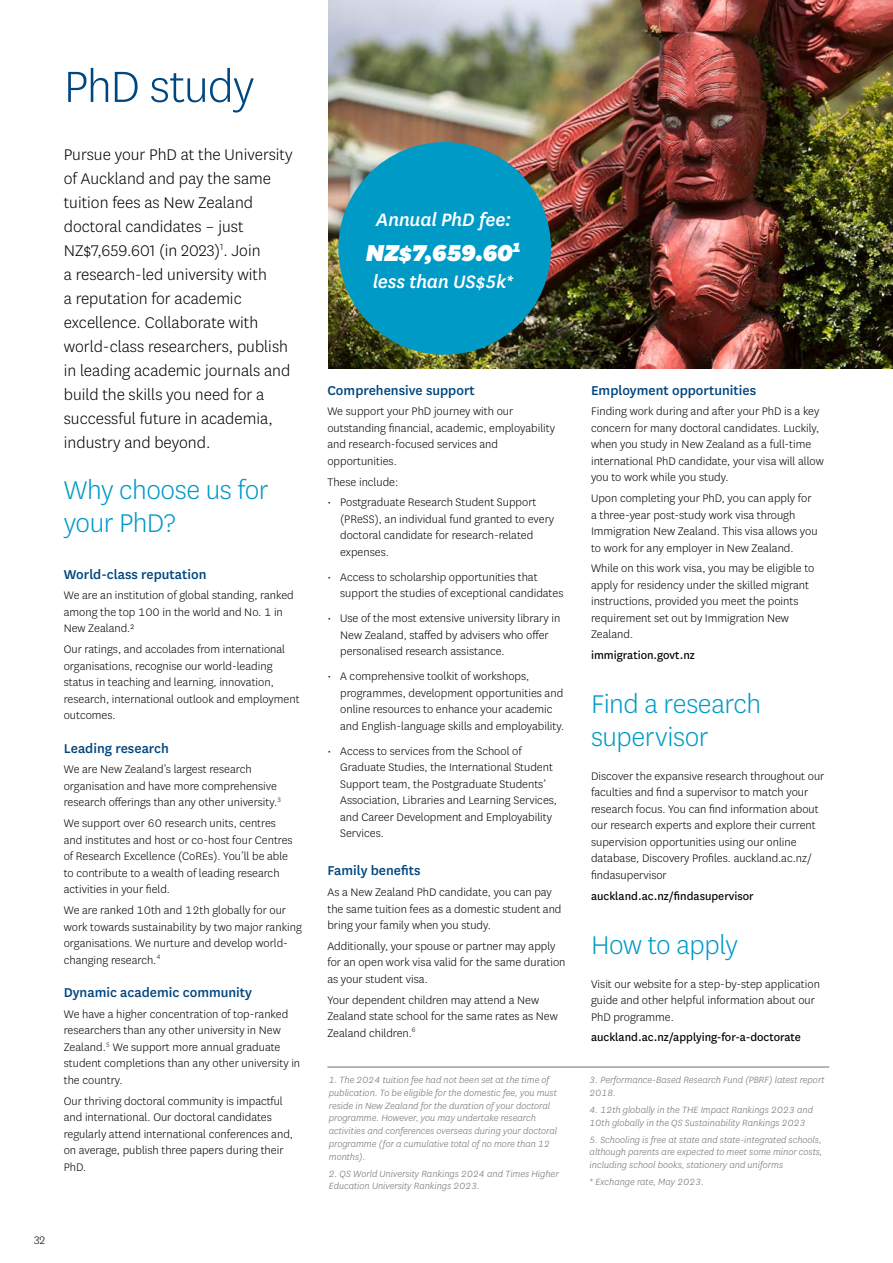
<style>
.page{position:relative;width:893px;height:1263px;background:#fff}
.page>*{position:absolute;margin:0;border:0;box-sizing:border-box;transform-origin:0 0}
.t1{font:300 51px "National";letter-spacing:-.025em;color:#00467f}
.t2{font:300 30px/33px "National";letter-spacing:-.015em;color:#009ac7}
.t3{font:italic 900 27px "National";letter-spacing:-.02em;color:#fff}
.t4{font:italic 500 21px "National";letter-spacing:-.02em;color:#fff}
.t5{font:300 18px/24px "National";color:#000}
.t6{font:500 15px "National";color:#00467f}
.t7{font:300 12.75px/16.5px "National";color:#000}
.t8{font:12.75px "National";color:#000}
.t9{font:italic 300 10.5px/12.8px "National";color:#6d6e71}
</style>
<div class="page">
<img style="left:329px;top:0;width:564px;height:368px">
<div style="left:338px;top:142px;width:213px;height:213px;background:#009ac7;border-radius:50%"></div>
<hr style="left:327px;top:1067px;width:502px;height:1px;background:#6d6e71">
<h1 class="t1" style="left:64px;top:55px;width:192px">PhD study</h1>
<p class="t5" style="left:64px;top:142px;width:230px">Pursue your PhD at the University of Auckland and pay the same tuition fees as New Zealand doctoral candidates – just<br>NZ$7,659.601 (in 2023)<sup>1</sup>. Join<br>a research-led university with<br>a reputation for academic excellence. Collaborate with world-class researchers, publish in leading academic journals and build the skills you need for a successful future in academia, industry and beyond.</p>
<h2 class="t2" style="left:64px;top:473px;width:206px">Why choose us for your PhD?</h2>
<p class="t6" style="left:64px;top:564px;width:144px">World-class reputation</p>
<p class="t7" style="left:64px;top:587px;width:231px">We are an institution of global standing, ranked among the top 100 in the world and No. 1 in<br>New Zealand.²</p>
<p class="t7" style="left:64px;top:641px;width:237px">Our ratings, and accolades from international organisations, recognise our world-leading status in teaching and learning, innovation, research, international outlook and employment outcomes.</p>
<p class="t6" style="left:64px;top:738px;width:107px">Leading research</p>
<p class="t7" style="left:64px;top:761px;width:219px">We are New Zealand’s largest research organisation and have more comprehensive research offerings than any other university.<sup>3</sup></p>
<p class="t7" style="left:64px;top:815px;width:230px">We support over 60 research units, centres and institutes and host or co-host four Centres of Research Excellence (CoREs). You’ll be able to contribute to a wealth of leading research activities in your field.</p>
<p class="t7" style="left:64px;top:901px;width:240px">We are ranked 10th and 12th globally for our work towards sustainability by two major ranking organisations. We nurture and develop world&shy;changing research.<sup>4</sup></p>
<p class="t6" style="left:64px;top:982px;width:190px">Dynamic academic community</p>
<p class="t7" style="left:64px;top:1005px;width:238px">We have a higher concentration of top-ranked researchers than any other university in New Zealand.<sup>5</sup> We support more annual graduate student completions than any other university in the country.</p>
<p class="t7" style="left:64px;top:1092px;width:231px">Our thriving doctoral community is impactful and international. Our doctoral candidates regularly attend international conferences and, on average, publish three papers during their PhD.</p>
<p class="t7" style="left:34px;top:1231px;width:13px">32</p>
<h3 class="t4" style="left:376px;top:205px;width:137px">Annual PhD fee:</h3>
<h3 class="t3" style="left:366px;top:234px;width:156px">NZ$7,659.60<sup>1</sup></h3>
<h3 class="t4" style="left:373px;top:268px;width:142px">less than US$5k*</h3>
<p class="t6" style="left:327px;top:380px;width:149px">Comprehensive support</p>
<p class="t7" style="left:327px;top:403px;width:229px">We support your PhD journey with our outstanding financial, academic, employability and research-focused services and opportunities.</p>
<p class="t7" style="left:327px;top:473px;width:72px">These include:</p>
<p class="t7" style="left:340px;top:494px;width:216px;text-indent:-13px">• Postgraduate Research Student Support (PReSS), an individual fund granted to every doctoral candidate for research-related expenses.</p>
<p class="t7" style="left:340px;top:568px;width:225px;text-indent:-13px">• Access to scholarship opportunities that support the studies of exceptional candidates</p>
<p class="t7" style="left:340px;top:610px;width:222px;text-indent:-13px">• Use of the most extensive university library in<br>New Zealand, staffed by advisers who offer personalised research assistance.</p>
<p class="t7" style="left:340px;top:668px;width:226px;text-indent:-13px">• A comprehensive toolkit of workshops, programmes, development opportunities and online resources to enhance your academic and English-language skills and employability.</p>
<p class="t7" style="left:340px;top:742px;width:218px;text-indent:-13px">• Access to services from the School of Graduate Studies, the International Student Support team, the Postgraduate Students’ Association, Libraries and Learning Services, and Career Development and Employability Services.</p>
<p class="t6" style="left:327px;top:860px;width:95px">Family benefits</p>
<p class="t7" style="left:327px;top:883px;width:236px">As a New Zealand PhD candidate, you can pay the same tuition fees as a domestic student and bring your family when you study.</p>
<p class="t7" style="left:327px;top:937px;width:240px">Additionally, your spouse or partner may apply for an open work visa valid for the same duration as your student visa.</p>
<p class="t7" style="left:327px;top:991px;width:232px">Your dependent children may attend a New<br>Zealand state school for the same rates as New<br>Zealand children.<sup>6</sup></p>
<p class="t9" style="left:329px;top:1073px;width:230px">1. The 2024 tuition fee had not been set at the time of publication. To be eligible for the domestic fee, you must reside in New Zealand for the duration of your doctoral programme. However, you may undertake research activities and conferences overseas during your doctoral programme (for a cumulative total of no more than 12 months).</p>
<p class="t9" style="left:329px;top:1167px;width:231px">2. QS World University Rankings 2024 and Times Higher<br>Education University Rankings 2023.</p>
<p class="t6" style="left:591px;top:380px;width:167px">Employment opportunities</p>
<p class="t7" style="left:591px;top:403px;width:234px">Finding work during and after your PhD is a key concern for many doctoral candidates. Luckily, when you study in New Zealand as a full-time international PhD candidate, your visa will allow you to work while you study.</p>
<p class="t7" style="left:591px;top:490px;width:228px">Upon completing your PhD, you can apply for a three-year post-study work visa through Immigration New Zealand. This visa allows you to work for any employer in New Zealand.</p>
<p class="t7" style="left:591px;top:560px;width:225px">While on this work visa, you may be eligible to apply for residency under the skilled migrant instructions, provided you meet the points requirement set out by Immigration New Zealand.</p>
<p class="t8" style="left:591px;top:647px;width:105px">immigration.govt.nz</p>
<h2 class="t2" style="left:591px;top:687px;width:172px">Find a research supervisor</h2>
<p class="t7" style="left:591px;top:767px;width:235px">Discover the expansive research throughout our faculties and find a supervisor to match your research focus. You can find information about our research experts and explore their current supervision opportunities using our online database, Discovery Profiles. auckland.ac.nz/ findasupervisor</p>
<p class="t8" style="left:591px;top:887px;width:164px">auckland.ac.nz/findasupervisor</p>
<h2 class="t2" style="left:591px;top:927px;width:148px">How to apply</h2>
<p class="t7" style="left:591px;top:975px;width:230px">Visit our website for a step-by-step application guide and other helpful information about our<br>PhD programme.</p>
<p class="t8" style="left:591px;top:1029px;width:211px">auckland.ac.nz/applying-for-a-doctorate</p>
<p class="t9" style="left:590px;top:1073px;width:236px">3. Performance-Based Research Fund (PBRF) latest report<br>2018.</p>
<p class="t9" style="left:590px;top:1103px;width:225px">4. 12th globally in the THE Impact Rankings 2023 and<br>10th globally in the QS Sustainability Rankings 2023</p>
<p class="t9" style="left:590px;top:1133px;width:234px;text-align:justify">5. Schooling is free at state and state-integrated schools, although parents are expected to meet some minor costs, including school books, stationery and uniforms</p>
<p class="t9" style="left:590px;top:1175px;width:116px">* Exchange rate, May 2023.</p>
</div>
